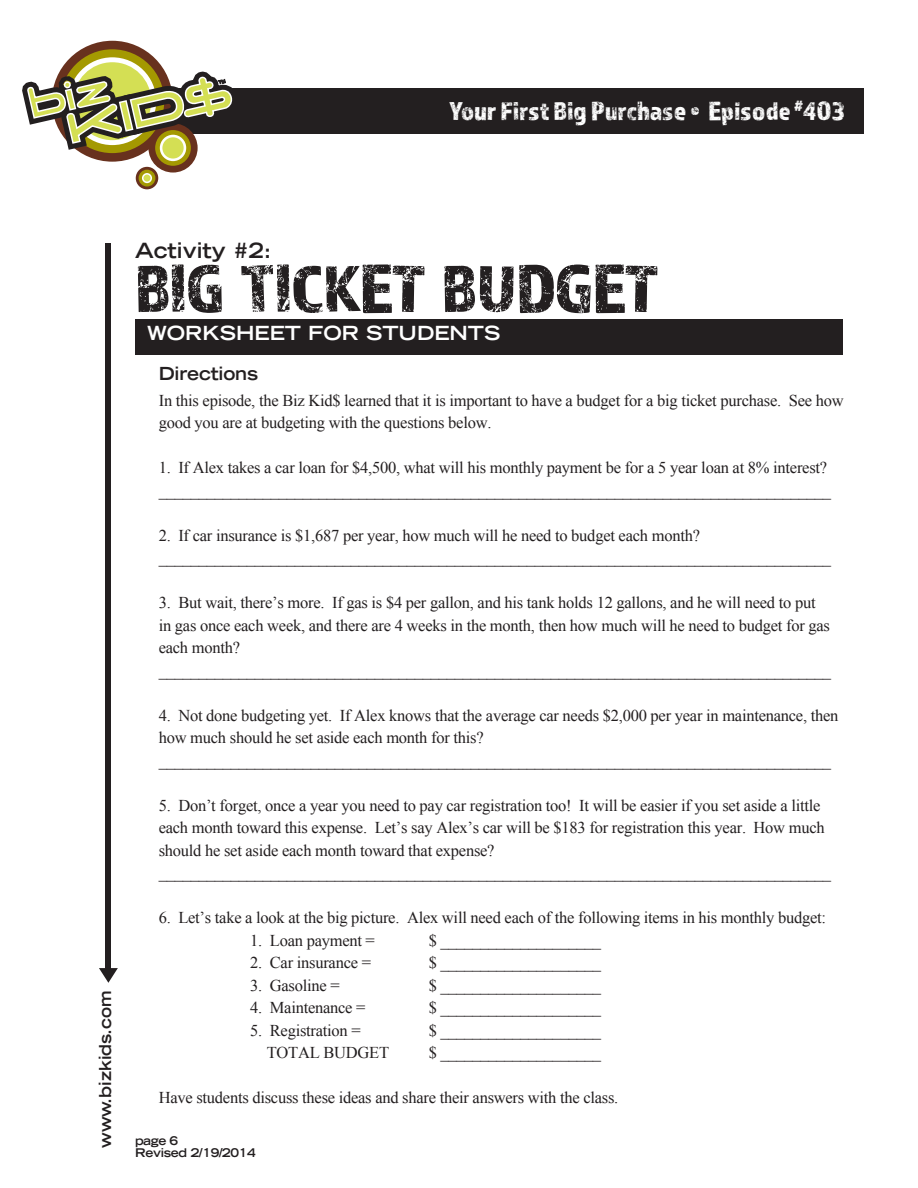
<style>
.page{position:relative;width:918px;height:1188px;background:#fff}
.page>*{position:absolute;margin:0;border:0;box-sizing:border-box;transform-origin:0 0}
.t1{font:70.5px "Almaq Rough";letter-spacing:-.025em;color:#231f20}
.t2{font:27px "Almaq Rough";color:#fff}
.t3{font:700 expanded 21px "Trade Gothic LT Std";color:#231f20}
.t4{font:700 expanded 19.5px "Trade Gothic LT Std";color:#fff}
.SUBHEAD{font:700 expanded 18px "Trade Gothic LT Std";letter-spacing:-.01em;color:#231f20}
.t5{font:16.5px/22.5px "Times New Roman";letter-spacing:-.015em;color:#231f20}
.t6{font:700 expanded 16.5px "Trade Gothic LT Std";color:#231f20}
.t7{font:700 expanded 12px/12px "Trade Gothic LT Std";letter-spacing:-.025em;color:#231f20}
</style>
<div class="page">
<div style="left:99px;top:88px;width:765px;height:45px;background:#231f20"></div>
<div style="left:106px;top:243px;width:5px;height:730px;background:#231f20"></div>
<svg style="left:99px;top:968px;width:19px;height:15px"></svg>
<svg style="left:22px;top:40px;width:215px;height:150px"></svg>
<div style="left:136px;top:320px;width:707px;height:35px;background:#231f20"></div>
<h2 class="t2" style="left:449px;top:95px;width:397px">Your First Big Purchase • Episode <sup>#</sup>403</h2>
<p class="t6" style="left:95px;top:1148px;width:159px;rotate:-90deg">www.bizkids.com</p>
<p class="t3" style="left:135px;top:237px;width:138px">Activity #2:</p>
<p class="t1" style="left:135px;top:246px;width:526px">BIG TICKET BUDGET</p>
<p class="t4" style="left:147px;top:321px;width:355px">WORKSHEET FOR STUDENTS</p>
<p class="SUBHEAD" style="left:159px;top:362px;width:101px">Directions</p>
<p class="t5" style="left:159px;top:389px;width:686px">In this episode, the Biz Kid$ learned that it is important to have a budget for a big ticket purchase. See how good you are at budgeting with the questions below.</p>
<p class="t5" style="left:159px;top:456px;width:670px">1. If Alex takes a car loan for $4,500, what will his monthly payment be for a 5 year loan at 8% interest?</p>
<p class="t5" style="left:159px;top:479px;width:674px">____________________________________________________________________________________</p>
<p class="t5" style="left:159px;top:524px;width:543px">2. If car insurance is $1,687 per year, how much will he need to budget each month?</p>
<p class="t5" style="left:159px;top:546px;width:674px">____________________________________________________________________________________</p>
<p class="t5" style="left:159px;top:591px;width:673px">3. But wait, there’s more. If gas is $4 per gallon, and his tank holds 12 gallons, and he will need to put in gas once each week, and there are 4 weeks in the month, then how much will he need to budget for gas each month?</p>
<p class="t5" style="left:159px;top:659px;width:674px">____________________________________________________________________________________</p>
<p class="t5" style="left:159px;top:704px;width:681px">4. Not done budgeting yet. If Alex knows that the average car needs $2,000 per year in maintenance, then how much should he set aside each month for this?</p>
<p class="t5" style="left:159px;top:749px;width:674px">____________________________________________________________________________________</p>
<p class="t5" style="left:159px;top:794px;width:668px">5. Don’t forget, once a year you need to pay car registration too! It will be easier if you set aside a little each month toward this expense. Let’s say Alex’s car will be $183 for registration this year. How much should he set aside each month toward that expense?</p>
<p class="t5" style="left:159px;top:861px;width:674px">____________________________________________________________________________________</p>
<p class="t5" style="left:159px;top:906px;width:669px">6. Let’s take a look at the big picture. Alex will need each of the following items in his monthly budget:</p>
<p class="t5" style="left:250px;top:929px;width:126px">1. Loan payment =</p>
<p class="t5" style="left:429px;top:929px;width:174px">$ ____________________</p>
<p class="t5" style="left:250px;top:951px;width:122px">2. Car insurance =</p>
<p class="t5" style="left:429px;top:951px;width:174px">$ ____________________</p>
<p class="t5" style="left:250px;top:974px;width:91px">3. Gasoline =</p>
<p class="t5" style="left:429px;top:974px;width:174px">$ ____________________</p>
<p class="t5" style="left:250px;top:996px;width:117px">4. Maintenance =</p>
<p class="t5" style="left:429px;top:996px;width:174px">$ ____________________</p>
<p class="t5" style="left:250px;top:1019px;width:112px">5. Registration =</p>
<p class="t5" style="left:429px;top:1019px;width:174px">$ ____________________</p>
<p class="t5" style="left:267px;top:1041px;width:124px">TOTAL BUDGET</p>
<p class="t5" style="left:429px;top:1041px;width:174px">$ ____________________</p>
<p class="t5" style="left:159px;top:1086px;width:461px">Have students discuss these ideas and share their answers with the class.</p>
<p class="t7" style="left:135px;top:1135px;width:122px">page 6<br>Revised 2/19/2014</p>
</div>
